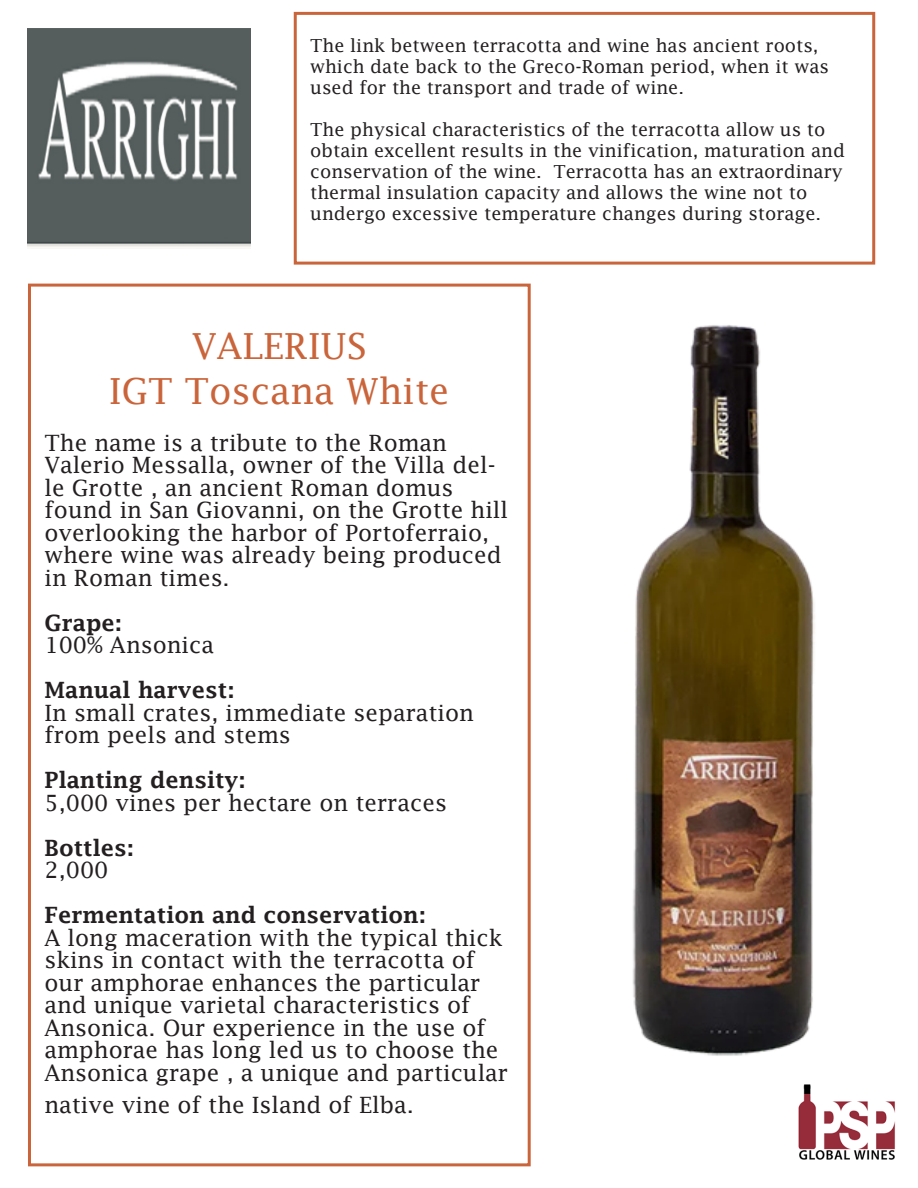
<style>
.page{position:relative;width:918px;height:1188px;background:#fff}
.page>*{position:absolute;margin:0;border:0;box-sizing:border-box;transform-origin:0 0}
.t1{font:36px "Lucida Fax";color:#ca643a}
.t2{font:22.5px/22.5px "Lucida Fax";color:#231f20}
.t3{font:600 22.5px "Lucida Fax";color:#231f20}
.t4{font:18px/21px "Lucida Fax";color:#231f20}
</style>
<div class="page">
<img style="left:28px;top:28px;width:222px;height:220px">
<div style="left:28px;top:284px;width:503px;height:882px;border:3px solid #ca643a"></div>
<div style="left:294px;top:12px;width:581px;height:253px;border:3px solid #ca643a"></div>
<img style="left:632px;top:325px;width:183px;height:731px">
<img style="left:798px;top:1084px;width:98px;height:76px">
<p class="t4" style="left:310px;top:35px;width:520px">The link between terracotta and wine has ancient roots, which date back to the Greco-Roman period, when it was used for the transport and trade of wine.</p>
<p class="t4" style="left:310px;top:119px;width:536px">The physical characteristics of the terracotta allow us to obtain excellent results in the vinification, maturation and conservation of the wine. Terracotta has an extraordinary thermal insulation capacity and allows the wine not to</p>
<p class="t4" style="left:310px;top:203px;width:512px">undergo excessive temperature changes during storage.</p>
<p class="t1" style="left:192px;top:326px;width:176px">VALERIUS</p>
<p class="t1" style="left:109px;top:371px;width:342px">IGT Toscana White</p>
<p class="t2" style="left:44px;top:431px;width:404px">The name is a tribute to the Roman</p>
<p class="t2" style="left:44px;top:454px;width:465px">Valerio Messalla, owner of the Villa del&shy;le Grotte , an ancient Roman domus found in San Giovanni, on the Grotte hill overlooking the harbor of Portoferraio, where wine was already being produced in Roman times.</p>
<p class="t3" style="left:44px;top:610px;width:79px">Grape:</p>
<p class="t2" style="left:44px;top:634px;width:171px">100% Ansonica</p>
<p class="t3" style="left:44px;top:677px;width:192px">Manual harvest:</p>
<p class="t2" style="left:44px;top:701px;width:431px">In small crates, immediate separation from peels and stems</p>
<p class="t3" style="left:44px;top:767px;width:203px">Planting density:</p>
<p class="t2" style="left:44px;top:791px;width:404px">5,000 vines per hectare on terraces</p>
<p class="t3" style="left:44px;top:835px;width:91px">Bottles:</p>
<p class="t2" style="left:44px;top:859px;width:65px">2,000</p>
<p class="t3" style="left:44px;top:902px;width:383px">Fermentation and conservation:</p>
<p class="t2" style="left:44px;top:926px;width:465px">A long maceration with the typical thick skins in contact with the terracotta of our amphorae enhances the particular and unique varietal characteristics of Ansonica. Our experience in the use of amphorae has long led us to choose the Ansonica grape , a unique and particular</p>
<p class="t2" style="left:44px;top:1094px;width:371px">native vine of the Island of Elba.</p>
</div>
